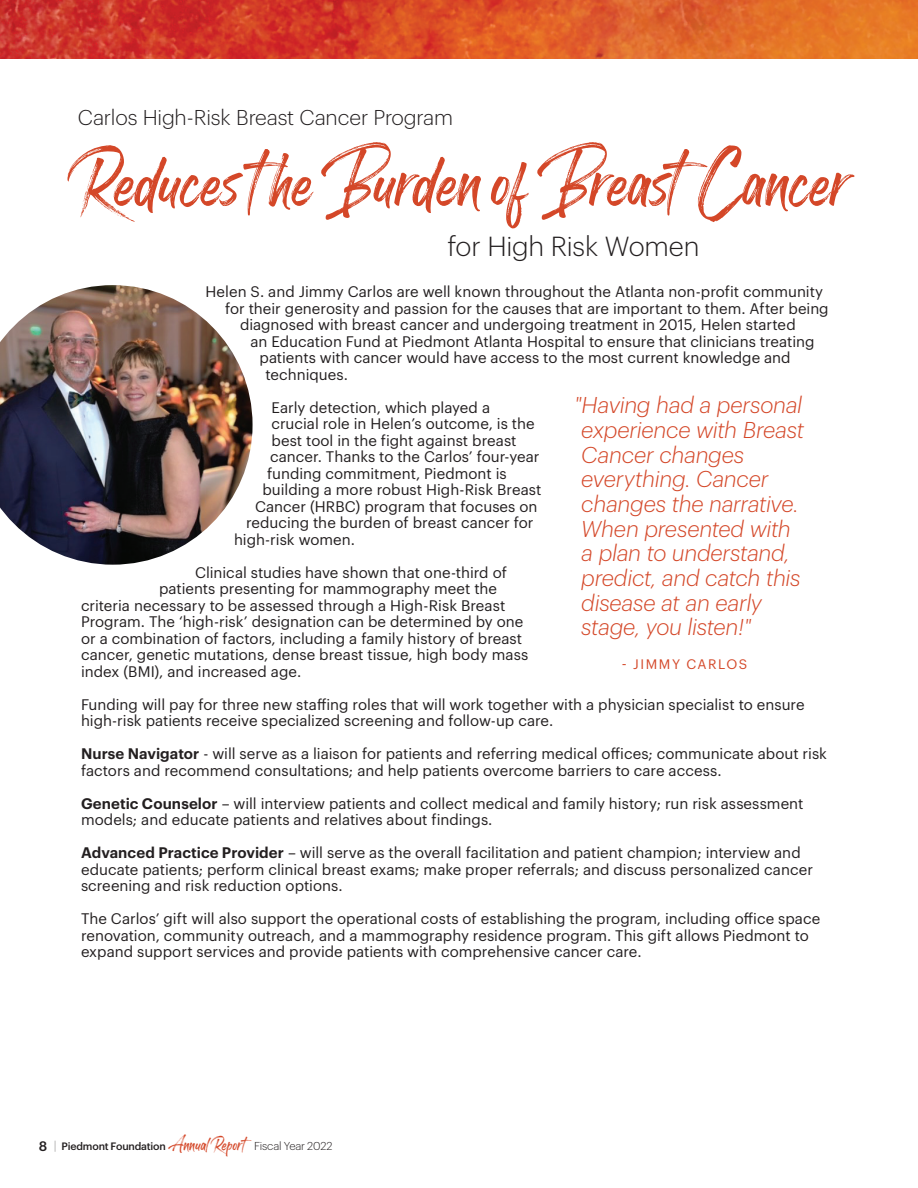
<style>
.page{position:relative;width:918px;height:1188px;background:#fff}
.page>*{position:absolute;margin:0;border:0;box-sizing:border-box;transform-origin:0 0}
.t1{font:81.15px "Rogthem";color:#d44728}
.t2{font:300 27px "Graphik";letter-spacing:-.01em;color:#231f20}
.t3{font:italic 300 22.35px/24.6px "Graphik";letter-spacing:-.01em;color:#d44728}
.t4{font:300 21px "Graphik";letter-spacing:-.01em;color:#231f20}
.t5{font:15px/16.5px "Graphik";color:#231f20}
.t6{font:13.5px "Graphik";letter-spacing:.115em;color:#d44728}
.t7{font:500 10.5px "Graphik";letter-spacing:-.02em;color:#231f20}
.s1{font-weight:600}
.s2{font-size:13.5px}
.s3{font-weight:300;font-size:12px}
.s4{font-family:"Rogthem";font-weight:400;font-size:19.5px;color:#d44728}
.s5{font-weight:300;font-size:11.25px}
</style>
<div class="page">
<img style="left:0;top:0;width:918px;height:58px">
<img style="left:0;top:285px;width:253px;height:280px">
<h3 class="t4" style="left:78px;top:102px;width:377px">Carlos High-Risk Breast Cancer Program</h3>
<h1 class="t1" style="left:68px;top:108px;width:784px">Reduces t he Burden of Breast Cancer</h1>
<h2 class="t2" style="left:448px;top:226px;width:253px">for High Risk Women</h2>
<p class="t5" style="left:206px;top:282px;width:619px">Helen S. and Jimmy Carlos are well known throughout the Atlanta non-profit community</p>
<p class="t5" style="left:225px;top:299px;width:605px">for their generosity and passion for the causes that are important to them. After being</p>
<p class="t5" style="left:240px;top:315px;width:557px">diagnosed with breast cancer and undergoing treatment in 2015, Helen started</p>
<p class="t5" style="left:250px;top:332px;width:565px">an Education Fund at Piedmont Atlanta Hospital to ensure that clinicians treating</p>
<p class="t5" style="left:260px;top:348px;width:533px">patients with cancer would have access to the most current knowledge and</p>
<p class="t5" style="left:266px;top:365px;width:84px">techniques.</p>
<p class="t5" style="left:272px;top:398px;width:220px">Early detection, which played a</p>
<p class="t5" style="left:272px;top:414px;width:265px">crucial role in Helen’s outcome, is the</p>
<p class="t5" style="left:272px;top:431px;width:247px">best tool in the fight against breast</p>
<p class="t5" style="left:270px;top:447px;width:271px">cancer. Thanks to the Carlos’ four-year</p>
<p class="t5" style="left:267px;top:464px;width:241px">funding commitment, Piedmont is</p>
<p class="t5" style="left:262px;top:480px;width:280px">building a more robust High-Risk Breast</p>
<p class="t5" style="left:255px;top:497px;width:284px">Cancer (HRBC) program that focuses on</p>
<p class="t5" style="left:246px;top:513px;width:289px">reducing the burden of breast cancer for</p>
<p class="t5" style="left:234px;top:530px;width:123px">high-risk women.</p>
<p class="t5" style="left:195px;top:563px;width:313px">Clinical studies have shown that one-third of</p>
<p class="t5" style="left:159px;top:579px;width:340px">patients presenting for mammography meet the</p>
<p class="t5" style="left:81px;top:596px;width:426px">criteria necessary to be assessed through a High-Risk Breast</p>
<p class="t5" style="left:81px;top:612px;width:444px">Program. The ‘high-risk’ designation can be determined by one</p>
<p class="t5" style="left:81px;top:629px;width:443px">or a combination of factors, including a family history of breast</p>
<p class="t5" style="left:81px;top:645px;width:449px">cancer, genetic mutations, dense breast tissue, high body mass</p>
<p class="t5" style="left:81px;top:662px;width:222px">index (BMI), and increased age.</p>
<p class="t5" style="left:81px;top:695px;width:725px">Funding will pay for three new staffing roles that will work together with a physician specialist to ensure high-risk patients receive specialized screening and follow-up care.</p>
<p class="t5" style="left:81px;top:744px;width:748px"><span class="s1">Nurse Navigator</span> - will serve as a liaison for patients and referring medical offices; communicate about risk factors and recommend consultations; and help patients overcome barriers to care access.</p>
<p class="t5" style="left:81px;top:794px;width:724px"><span class="s1">Genetic Counselor</span> – will interview patients and collect medical and family history; run risk assessment models; and educate patients and relatives about findings.</p>
<p class="t5" style="left:81px;top:843px;width:733px"><span class="s1">Advanced Practice Provider</span> – will serve as the overall facilitation and patient champion; interview and educate patients; perform clinical breast exams; make proper referrals; and discuss personalized cancer screening and risk reduction options.</p>
<p class="t5" style="left:81px;top:909px;width:741px">The Carlos’ gift will also support the operational costs of establishing the program, including office space renovation, community outreach, and a mammography residence program. This gift allows Piedmont to expand support services and provide patients with comprehensive cancer care.</p>
<h3 class="t3" style="left:581px;top:391px;width:225px;text-indent:-7px">"Having had a personal experience with Breast<br>Cancer changes everything. Cancer changes the narrative.<br>When presented with a plan to understand, predict, and catch this disease at an early stage, you listen!"</h3>
<p class="t6" style="left:622px;top:654px;width:127px">- JIMMY CARLOS</p>
<p class="t7" style="left:39px;top:1138px;width:295px"><span class="s2">8</span> <span class="s3">|</span> Piedmont Foundation <span class="s4">Annual Report</span> <span class="s5">Fiscal Year 2022</span></p>
</div>
